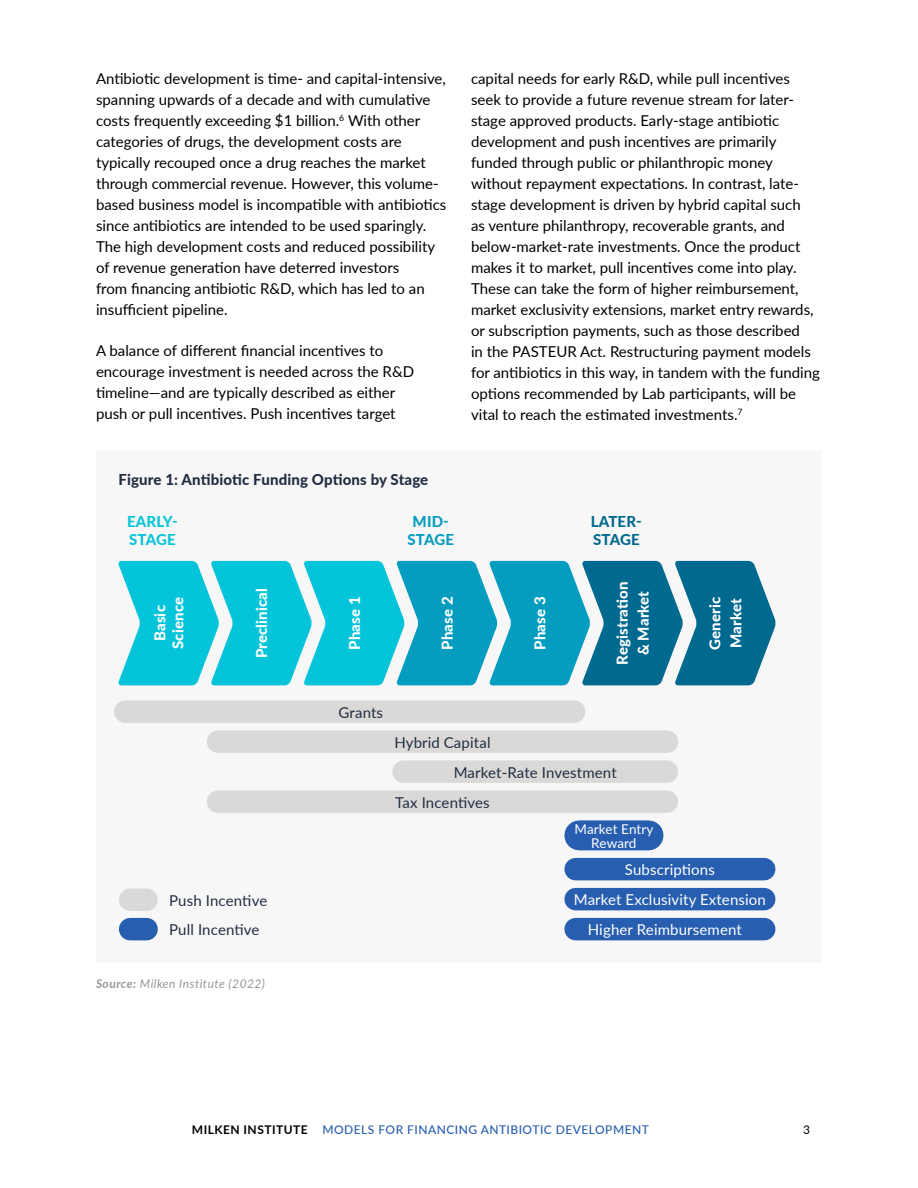
<style>
.page{position:relative;width:918px;height:1188px;background:#fff}
.page>*{position:absolute;margin:0;border:0;box-sizing:border-box;transform-origin:0 0}
.t1{font:15px/21px "Lato";color:#000}
.t2{font:15px/29.4px "Lato";letter-spacing:.01em;color:#212e42}
.t3{font:800 15px/21px "Lato";letter-spacing:.01em;color:#fff;text-align:center}
.t4{font:15px/30px "Lato";letter-spacing:.01em;color:#fff}
.t5{font:800 15px "Lato";letter-spacing:.01em;color:#212e42}
.t6{font:800 15px/18px "Lato";letter-spacing:.01em;color:#04c4d9}
.t7{font:800 15px/18px "Lato";letter-spacing:.01em;color:#00698f}
.t8{font:800 15px/18px "Lato";letter-spacing:.01em;color:#049dbf;text-align:center}
.t9{font:13.5px/13.5px "Lato";letter-spacing:.005em;color:#fff;text-align:center}
.t10{font:500 12px "Lato";letter-spacing:.04em;color:#275eb0}
.t11{font:italic 12px "Lato";letter-spacing:.04em;color:#989899}
.t12{font:12px "Lato";color:#000}
.s1{font-weight:700}
.s2{font-weight:700;color:#000}
</style>
<div class="page">
<div style="left:96px;top:450px;width:726px;height:513px;background:#f8f7f7"></div>
<svg style="left:118px;top:561px;width:658px;height:124px;background:#2aacc5"></svg>
<div style="left:130px;top:888px;width:17px;height:23px;background:#dad9d7"></div>
<div style="left:130px;top:918px;width:17px;height:22px;background:#275eb0"></div>
<div style="left:576px;top:858px;width:188px;height:22px;background:#275eb0"></div>
<div style="left:579px;top:820px;width:69px;height:30px;background:#275eb0"></div>
<div style="left:576px;top:888px;width:188px;height:22px;background:#275eb0"></div>
<div style="left:576px;top:918px;width:188px;height:22px;background:#275eb0"></div>
<div style="left:218px;top:730px;width:449px;height:23px;background:#dad9d7"></div>
<div style="left:218px;top:790px;width:449px;height:23px;background:#dad9d7"></div>
<div style="left:125px;top:700px;width:449px;height:23px;background:#dad9d7"></div>
<div style="left:404px;top:760px;width:263px;height:23px;background:#dad9d7"></div>
<p class="t1" style="left:96px;top:67px;width:352px">Antibiotic development is time- and capital-intensive, spanning upwards of a decade and with cumulative costs frequently exceeding $1 billion.<sup>6</sup> With other categories of drugs, the development costs are typically recouped once a drug reaches the market through commercial revenue. However, this volume&shy;based business model is incompatible with antibiotics since antibiotics are intended to be used sparingly.<br>The high development costs and reduced possibility of revenue generation have deterred investors<br>from financing antibiotic R&amp;D, which has led to an insufficient pipeline.</p>
<p class="t1" style="left:96px;top:339px;width:320px">A balance of different financial incentives to encourage investment is needed across the R&amp;D timeline—and are typically described as either push or pull incentives. Push incentives target</p>
<p class="t5" style="left:118px;top:468px;width:311px">Figure 1: Antibiotic Funding Options by Stage</p>
<p class="t1" style="left:471px;top:67px;width:350px">capital needs for early R&amp;D, while pull incentives seek to provide a future revenue stream for later&shy;stage approved products. Early-stage antibiotic development and push incentives are primarily funded through public or philanthropic money without repayment expectations. In contrast, late&shy;stage development is driven by hybrid capital such<br>as venture philanthropy, recoverable grants, and below-market-rate investments. Once the product makes it to market, pull incentives come into play.<br>These can take the form of higher reimbursement, market exclusivity extensions, market entry rewards, or subscription payments, such as those described<br>in the PASTEUR Act. Restructuring payment models for antibiotics in this way, in tandem with the funding options recommended by Lab participants, will be vital to reach the estimated investments.<sup>7</sup></p>
<p class="t6" style="left:127px;top:512px;width:52px">EARLY-<br>STAGE</p>
<p class="t8" style="left:408px;top:512px;width:48px">MID-<br>STAGE</p>
<p class="t7" style="left:591px;top:512px;width:53px">LATER-<br>STAGE</p>
<p class="t3" style="left:150px;top:649px;width:54px;line-height:18px;rotate:-90deg">Basic<br>Science</p>
<p class="t3" style="left:251px;top:658px;width:72px;rotate:-90deg">Preclinical</p>
<p class="t3" style="left:343px;top:650px;width:55px;rotate:-90deg">Phase 1</p>
<p class="t3" style="left:436px;top:650px;width:55px;rotate:-90deg">Phase 2</p>
<p class="t3" style="left:529px;top:650px;width:55px;rotate:-90deg">Phase 3</p>
<p class="t2" style="left:339px;top:697px;width:46px">Grants</p>
<p class="t2" style="left:394px;top:727px;width:98px">Hybrid Capital</p>
<p class="t3" style="left:611px;top:665px;width:85px;rotate:-90deg">Registration &amp; Market</p>
<p class="t2" style="left:454px;top:757px;width:165px">Market-Rate Investment</p>
<p class="t2" style="left:395px;top:787px;width:96px">Tax Incentives</p>
<p class="t9" style="left:575px;top:822px;width:81px">Market Entry<br>Reward</p>
<p class="t3" style="left:704px;top:650px;width:55px;text-align:left;rotate:-90deg">Generic<br>Market</p>
<p class="t2" style="left:169px;top:885px;width:100px">Push Incentive<br>Pull Incentive</p>
<p class="t11" style="left:96px;top:975px;width:171px"><span class="s1">Source:</span> Milken Institute (2022)</p>
<p class="t4" style="left:625px;top:854px;width:92px">Subscriptions</p>
<p class="t4" style="left:588px;top:884px;width:180px;text-indent:-14px">Market Exclusivity Extension<br>Higher Reimbursement</p>
<p class="t10" style="left:192px;top:1121px;width:459px"><span class="s2">MILKEN INSTITUTE</span> MODELS FOR FINANCING ANTIBIOTIC DEVELOPMENT</p>
<p class="t12" style="left:803px;top:1121px;width:8px">3</p>
</div>
